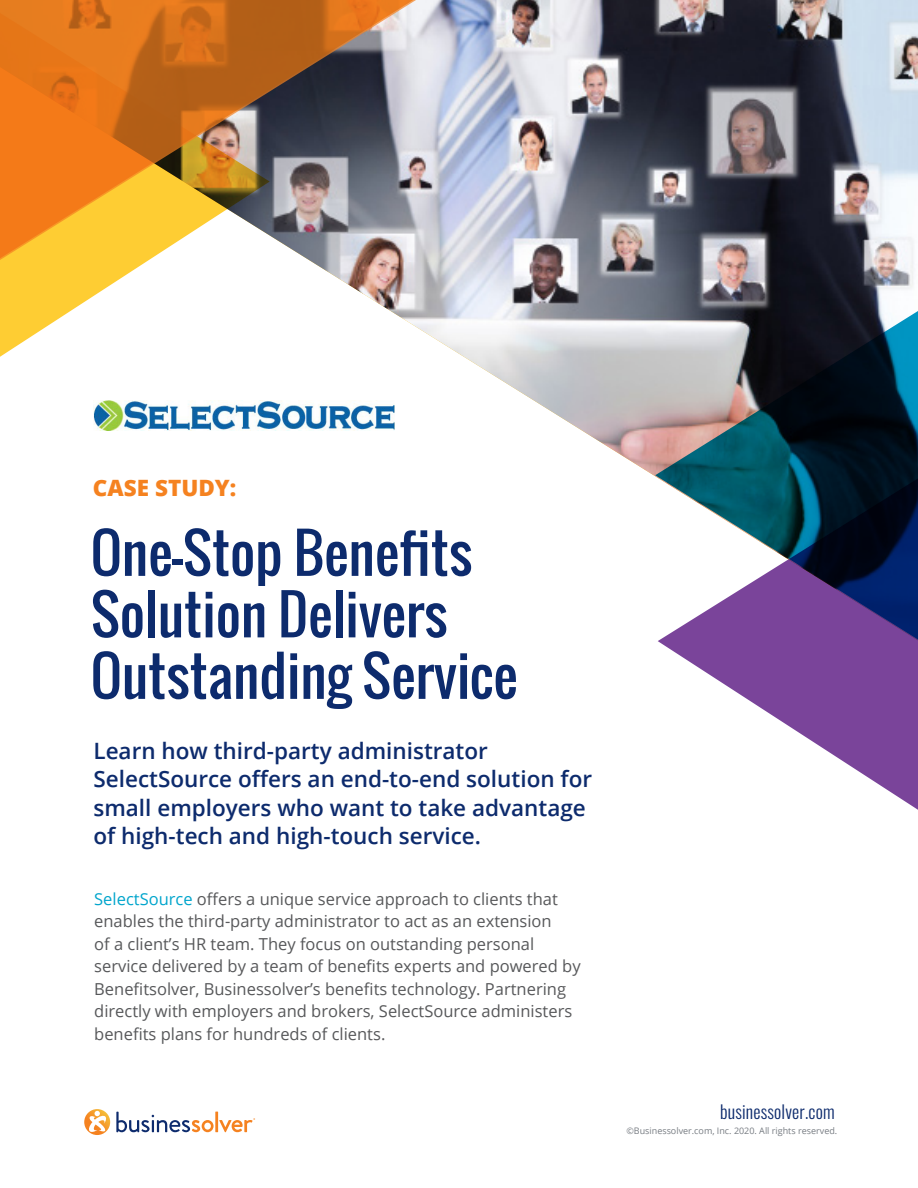
<style>
.page{position:relative;width:918px;height:1188px;background:#fff}
.page>*{position:absolute;margin:0;border:0;box-sizing:border-box;transform-origin:0 0}
.t1{font:54px/61.5px "Oswald";color:#0d2b6d}
.t2{font:600 22.5px/28.5px "Open Sans";color:#0d2b6d}
.t3{font:800 22.5px "Open Sans";color:#f58220}
.t4{font:300 18px "Oswald";letter-spacing:.01em;color:#0d2b6d}
.t5{font:16.5px/22.5px "Open Sans";color:#57585a}
.t6{font:9px "Open Sans";color:#787d83}
.s1{color:#00a5cc}
</style>
<div class="page">
<svg style="left:84px;top:1109px;width:26px;height:26px"></svg>
<svg style="left:116px;top:1112px;width:139px;height:20px"></svg>
<img style="left:93px;top:0;width:825px;height:476px">
<svg style="left:655px;top:310px;width:263px;height:168px;background:#3e515a"></svg>
<svg style="left:456px;top:0;width:57px;height:261px;background:#bfc8df"></svg>
<svg style="left:0;top:299px;width:270px;height:73px"></svg>
<svg style="left:658px;top:476px;width:260px;height:334px"></svg>
<svg style="left:0;top:0;width:456px;height:299px;background:#c59460"></svg>
<img style="left:94px;top:401px;width:301px;height:29px">
<p class="t3" style="left:93px;top:470px;width:145px">CASE STUDY:</p>
<p class="t1" style="left:91px;top:522px;width:428px">One-Stop Benefits<br>Solution Delivers<br>Outstanding Service</p>
<p class="t2" style="left:93px;top:736px;width:500px">Learn how third-party administrator SelectSource offers an end-to-end solution for small employers who want to take advantage of high-tech and high-touch service.</p>
<p class="t5" style="left:94px;top:887px;width:488px"><span class="s1">SelectSource</span> offers a unique service approach to clients that enables the third-party administrator to act as an extension<br>of a client’s HR team. They focus on outstanding personal service delivered by a team of benefits experts and powered by Benefitsolver, Businessolver’s benefits technology. Partnering directly with employers and brokers, SelectSource administers benefits plans for hundreds of clients.</p>
<p class="t4" style="left:720px;top:1100px;width:116px">businessolver.com</p>
<p class="t6" style="left:626px;top:1124px;width:212px">©Businessolver.com, Inc. 2020. All rights reserved.</p>
</div>
